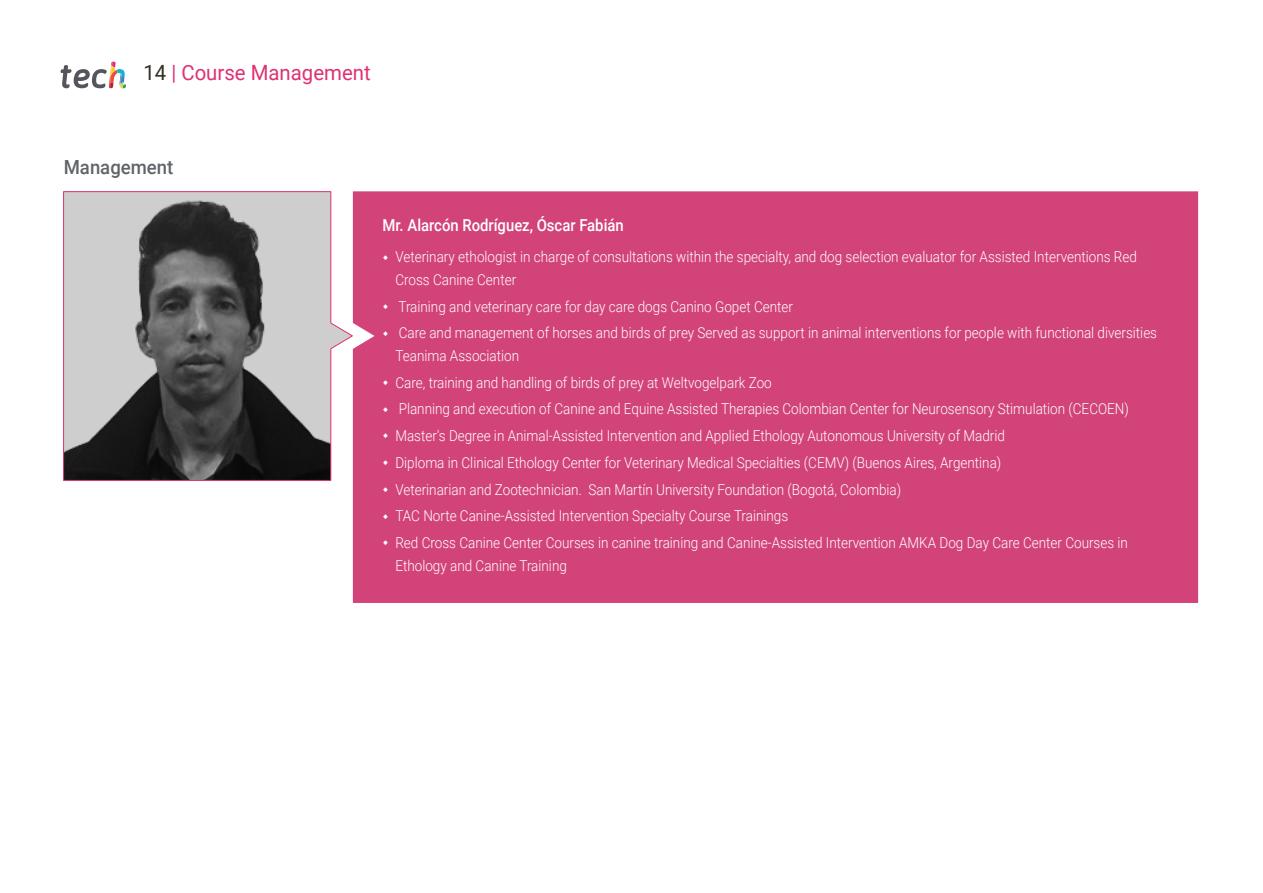
<style>
.page{position:relative;width:1263px;height:893px;background:#fff}
.page>*{position:absolute;margin:0;border:0;box-sizing:border-box;transform-origin:0 0}
.t1{font:21px "Roboto";color:#df3174}
.t2{font:500 19.5px "Roboto";color:#61646a;scale:.95 1}
.t3{font:500 16.5px "Roboto";color:#fff;scale:.9 1}
.t4{font:300 15px/26.7px "Roboto";color:#fff;scale:.9 1}
.s1{color:#312e20}
.s2{color:#e03073}
</style>
<div class="page">
<svg style="left:61px;top:62px;width:65px;height:27px"></svg>
<div style="left:353px;top:191px;width:845px;height:412px;background:#d2437a"></div>
<svg style="left:63px;top:191px;width:290px;height:290px;background:#898687"></svg>
<svg style="left:384px;top:255px;width:4px;height:5px"></svg>
<svg style="left:384px;top:304px;width:4px;height:5px"></svg>
<svg style="left:384px;top:331px;width:4px;height:5px"></svg>
<svg style="left:384px;top:380px;width:4px;height:5px"></svg>
<svg style="left:384px;top:407px;width:4px;height:5px"></svg>
<svg style="left:384px;top:433px;width:4px;height:5px"></svg>
<svg style="left:384px;top:460px;width:4px;height:5px"></svg>
<svg style="left:384px;top:487px;width:4px;height:5px"></svg>
<svg style="left:384px;top:514px;width:4px;height:5px"></svg>
<svg style="left:384px;top:540px;width:4px;height:5px"></svg>
<h1 class="t1" style="left:144px;top:57px;width:229px"><span class="s1">14</span> <span class="s2">|</span> Course Management</h1>
<h2 class="t2" style="left:64px;top:153px;width:117px">Management</h2>
<p class="t3" style="left:383px;top:213px;width:269px">Mr. Alarcón Rodríguez, Óscar Fabián</p>
<p class="t4" style="left:395px;top:245px;width:825px;line-height:22.5px">Veterinary ethologist in charge of consultations within the specialty, and dog selection evaluator for Assisted Interventions Red<br>Cross Canine Center</p>
<p class="t4" style="left:398px;top:292px;width:844px">Training and veterinary care for day care dogs Canino Gopet Center<br>Care and management of horses and birds of prey Served as support in animal interventions for people with functional diversities</p>
<p class="t4" style="left:395px;top:341px;width:816px">Teanima Association<br>Care, training and handling of birds of prey at Weltvogelpark Zoo<br>Planning and execution of Canine and Equine Assisted Therapies Colombian Center for Neurosensory Stimulation (CECOEN)<br>Master's Degree in Animal-Assisted Intervention and Applied Ethology Autonomous University of Madrid<br>Diploma in Clinical Ethology Center for Veterinary Medical Specialties (CEMV) (Buenos Aires, Argentina)<br>Veterinarian and Zootechnician. San Martín University Foundation (Bogotá, Colombia)<br>TAC Norte Canine-Assisted Intervention Specialty Course Trainings<br>Red Cross Canine Center Courses in canine training and Canine-Assisted Intervention AMKA Dog Day Care Center Courses in</p>
<p class="t4" style="left:395px;top:551px;width:192px">Ethology and Canine Training</p>
</div>
